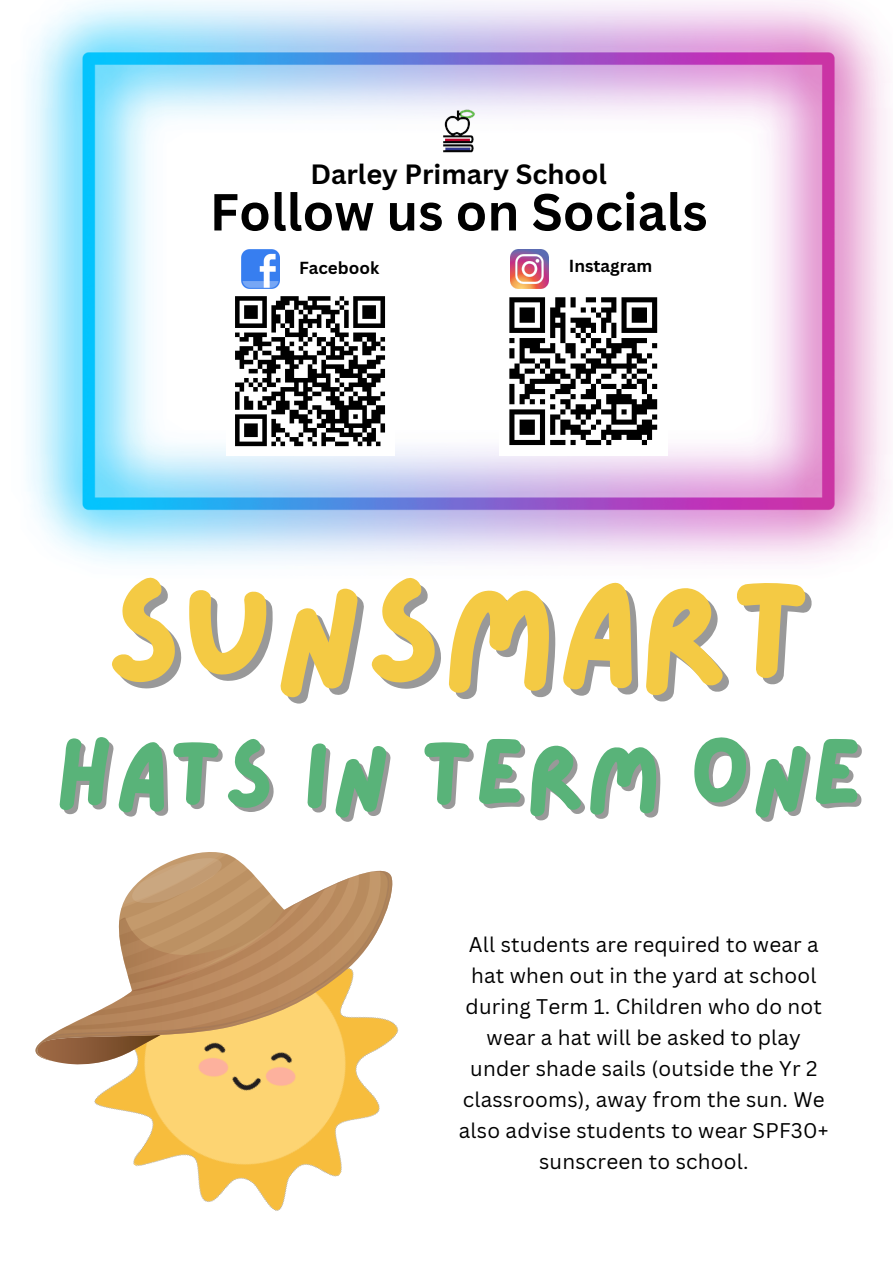
<style>
.page{position:relative;width:893px;height:1264px;background:#fff}
.page>*{position:absolute;margin:0;border:0;box-sizing:border-box;transform-origin:0 0}
.t1{font:143.25px "Lazydog";color:#f4ca44}
.t2{font:94.5px "Lazydog";color:#59b379}
.t3{font:700 50.85px "Canva Sans";color:#000}
.t4{font:700 27.15px "Canva Sans";color:#000}
.t5{font:20.7px/30.9px "Canva Sans";letter-spacing:.01em;color:#000;text-align:center}
.t6{font:700 16.95px "Canva Sans";color:#000}
</style>
<div class="page">
<img style="left:94px;top:880px;width:305px;height:331px">
<svg style="left:52px;top:1061px;width:109px;height:4px"></svg>
<svg style="left:167px;top:852px;width:74px;height:11px"></svg>
<svg style="left:154px;top:863px;width:95px;height:7px"></svg>
<svg style="left:35px;top:870px;width:357px;height:191px"></svg>
<img style="left:26px;top:0;width:862px;height:564px">
<img style="left:441px;top:107px;width:36px;height:48px">
<div style="left:226px;top:287px;width:168px;height:168px;background:#fff"></div>
<svg style="left:235px;top:296px;width:151px;height:151px"></svg>
<img style="left:241px;top:250px;width:38px;height:38px">
<div style="left:499px;top:287px;width:168px;height:168px;background:#fff"></div>
<svg style="left:509px;top:297px;width:149px;height:149px"></svg>
<img style="left:510px;top:250px;width:39px;height:38px">
<p class="t4" style="left:310px;top:155px;width:298px">Darley Primary School</p>
<p class="t3" style="left:210px;top:176px;width:499px">Follow us on Socials</p>
<p class="t6" style="left:299px;top:256px;width:82px">Facebook</p>
<h5 class="t6" style="left:568px;top:254px;width:85px">Instagram</h5>
<p class="t1" style="left:105px;top:561px;width:709px">SUNSMART</p>
<h3 class="t2" style="left:55px;top:728px;width:808px">HATS IN TERM ONE</h3>
<p class="t5" style="left:459px;top:928px;width:371px">All students are required to wear a hat when out in the yard at school during Term 1. Children who do not wear a hat will be asked to play under shade sails (outside the Yr 2 classrooms), away from the sun. We also advise students to wear SPF30+ sunscreen to school.</p>
</div>
